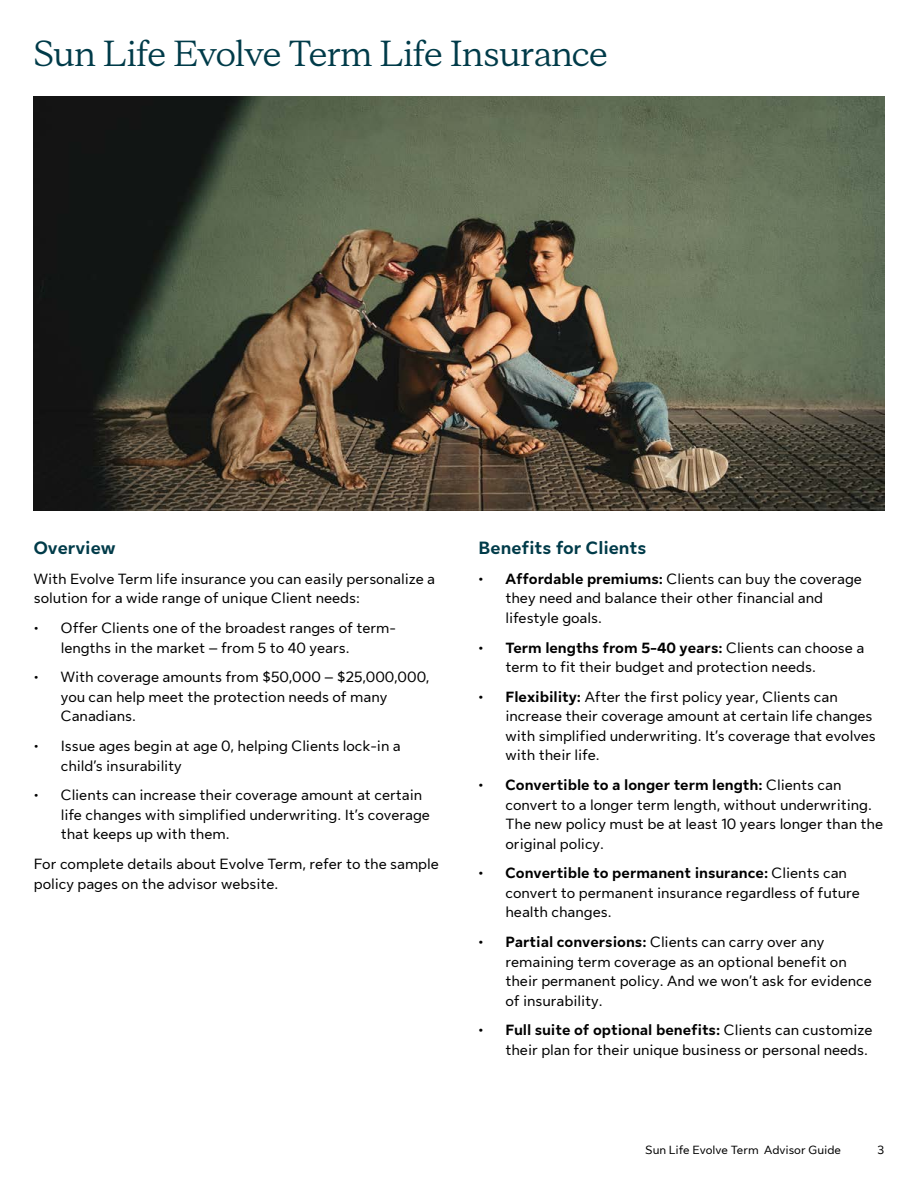
<style>
.page{position:relative;width:918px;height:1188px;background:#fff}
.page>*{position:absolute;margin:0;border:0;box-sizing:border-box;transform-origin:0 0}
.t1{font:36px "Sun Life New Display";color:#003b49}
.t2{font:700 18px "Sun Life New Text";color:#003b49}
.t3{font:15px/19.5px "Sun Life New Text";color:#000}
.t4{font:12px "Sun Life New Text";color:#000}
.s1{font-weight:700}
</style>
<div class="page">
<img style="left:34px;top:96px;width:850px;height:415px">
<h1 class="t1" style="left:34px;top:29px;width:575px">Sun Life Evolve Term Life Insurance</h1>
<p class="t2" style="left:34px;top:535px;width:83px">Overview</p>
<p class="t3" style="left:34px;top:568px;width:403px">With Evolve Term life insurance you can easily personalize a solution for a wide range of unique Client needs:</p>
<p class="t3" style="left:61px;top:617px;width:337px;text-indent:-27px">• Offer Clients one of the broadest ranges of term&shy;lengths in the market – from 5 to 40 years.</p>
<p class="t3" style="left:61px;top:667px;width:370px;text-indent:-27px">• With coverage amounts from $50,000 – $25,000,000, you can help meet the protection needs of many<br>Canadians.</p>
<p class="t3" style="left:61px;top:735px;width:342px;text-indent:-27px">• Issue ages begin at age 0, helping Clients lock-in a child’s insurability</p>
<p class="t3" style="left:61px;top:785px;width:371px;text-indent:-27px">• Clients can increase their coverage amount at certain life changes with simplified underwriting. It’s coverage that keeps up with them.</p>
<p class="t3" style="left:34px;top:853px;width:407px">For complete details about Evolve Term, refer to the sample policy pages on the advisor website.</p>
<p class="t2" style="left:478px;top:535px;width:169px">Benefits for Clients</p>
<p class="t3" style="left:505px;top:568px;width:358px;text-indent:-27px"><span class="s1">• Affordable premiums:</span> Clients can buy the coverage they need and balance their other financial and lifestyle goals.</p>
<p class="t3" style="left:505px;top:637px;width:360px;text-indent:-27px"><span class="s1">• Term lengths from 5-40 years:</span> Clients can choose a term to fit their budget and protection needs.</p>
<p class="t3" style="left:505px;top:686px;width:372px;text-indent:-27px"><span class="s1">• Flexibility:</span> After the first policy year, Clients can increase their coverage amount at certain life changes with simplified underwriting. It’s coverage that evolves with their life.</p>
<p class="t3" style="left:505px;top:774px;width:379px;text-indent:-27px"><span class="s1">• Convertible to a longer term length:</span> Clients can convert to a longer term length, without underwriting.<br>The new policy must be at least 10 years longer than the original policy.</p>
<p class="t3" style="left:505px;top:863px;width:356px;text-indent:-27px"><span class="s1">• Convertible to permanent insurance:</span> Clients can convert to permanent insurance regardless of future health changes.</p>
<p class="t3" style="left:505px;top:931px;width:368px;text-indent:-27px"><span class="s1">• Partial conversions:</span> Clients can carry over any remaining term coverage as an optional benefit on their permanent policy. And we won’t ask for evidence of insurability.</p>
<p class="t3" style="left:478px;top:1020px;width:395px;text-align:right"><span class="s1">• Full suite of optional benefits:</span> Clients can customize their plan for their unique business or personal needs.</p>
<p class="t4" style="left:645px;top:1142px;width:197px">Sun Life Evolve Term Advisor Guide</p>
<p class="t4" style="left:878px;top:1142px;width:8px">3</p>
</div>
